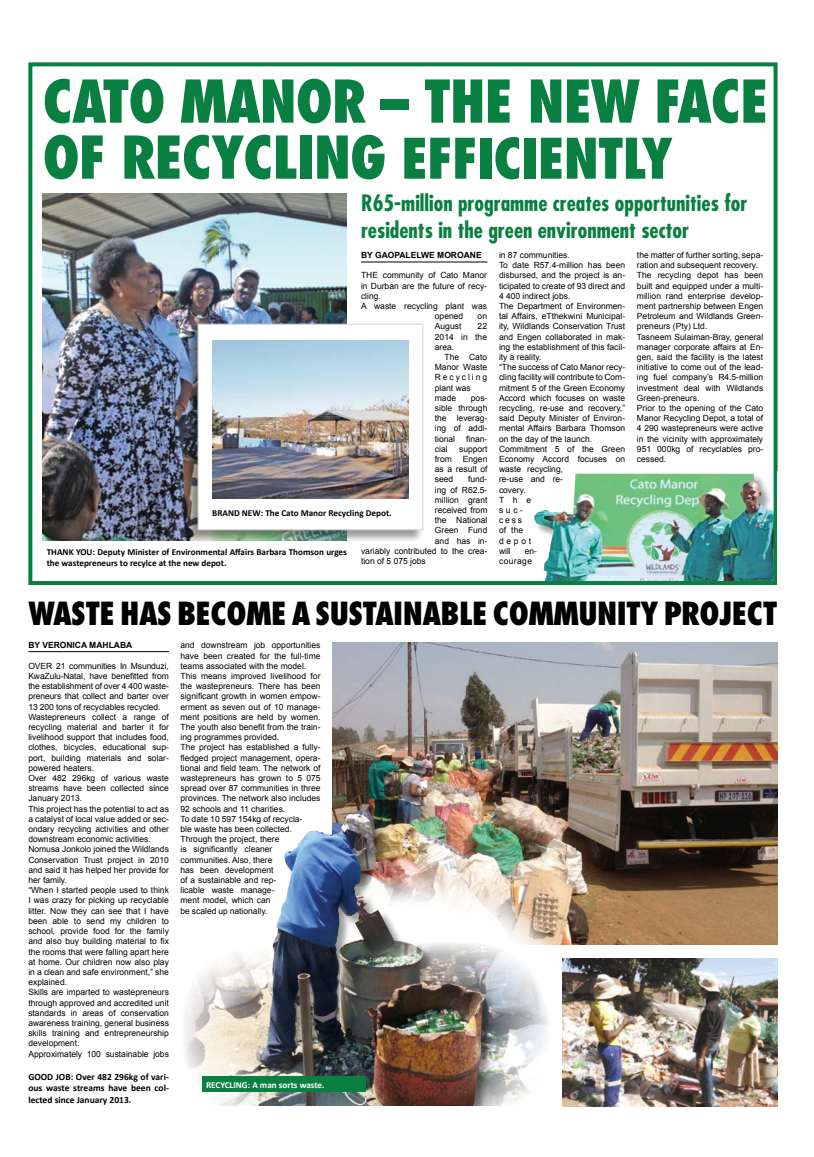
<style>
.page{position:relative;width:814px;height:1157px;background:#fff}
.page>*{position:absolute;margin:0;border:0;box-sizing:border-box;transform-origin:0 0}
.t1{font:800 condensed 57.3px "Futura";letter-spacing:-.02em;color:#097f41}
.t2{font:800 condensed 54.3px "Futura";color:#097f41}
.t3{font:800 condensed 31px "Futura";letter-spacing:-.02em;color:#000}
.t4{font:700 condensed 22px/26.4px "Futura";color:#097f41}
.t5{font:700 9.5px/11.4px "Calibri";color:#000;text-align:justify}
.t6{font:700 9.1px/11px "Calibri";color:#000}
.t7{font:700 9.1px "Calibri";color:#fff}
.t8{font:8.5px/10.2px "Arial";color:#000}
.t9{font:700 8.5px "Arial";color:#000}
.t10{font:8.5px/10.2px "Arial";letter-spacing:.045em;color:#000}
.s1{font-size:57.3px}
</style>
<div class="page">
<img style="left:43px;top:194px;width:304px;height:347px">
<hr style="left:28px;top:651px;width:141px;height:1px;background:#000">
<hr style="left:361px;top:262px;width:126px;height:1px;background:#000">
<div style="left:186px;top:323px;width:238px;height:219px;background:#000;opacity:.4"></div>
<div style="left:197px;top:324px;width:226px;height:206px;background:#fff;border:1px solid #d1d3d4"></div>
<img style="left:332px;top:642px;width:445px;height:302px">
<img style="left:212px;top:340px;width:196px;height:158px">
<img style="left:534px;top:473px;width:238px;height:107px">
<div style="left:28px;top:62px;width:749px;height:523px;border:4px solid #097f41"></div>
<svg style="left:252px;top:872px;width:311px;height:203px"></svg>
<img style="left:184px;top:941px;width:366px;height:165px">
<div style="left:258px;top:813px;width:238px;height:320px;background:#000;opacity:.4"></div>
<img style="left:259px;top:814px;width:226px;height:292px">
<div style="left:0;top:1106px;width:777px;height:33px;background:#fff"></div>
<div style="left:202px;top:1076px;width:163px;height:16px;background:#097f41"></div>
<img style="left:563px;top:958px;width:214px;height:148px">
<h1 class="t1" style="left:43px;top:65px;width:31px">CATO</h1>
<h1 class="t1" style="left:180px;top:65px;width:39px">MANO</h1>
<h1 class="t1" style="left:332px;top:65px;width:376px">R – THE NEW FACE</h1>
<h1 class="t1" style="left:43px;top:121px;width:228px">OF RECYCLIN</h1>
<h2 class="t2" style="left:350px;top:124px;width:152px"><span class="s1">G</span> EFFICIENTL</h2>
<h2 class="t2" style="left:641px;top:124px;width:33px">Y</h2>
<h3 class="t4" style="left:361px;top:190px;width:388px">R65-million programme creates opportunities for residents in the green environment sector</h3>
<p class="t8" style="left:637px;top:250px;width:128px">the matter of further sorting, sepa&shy;ration and subsequent recovery.<br>The recycling depot has been built and equipped under a multi&shy;million rand enterprise develop&shy;ment partnership between Engen<br>Petroleum and Wildlands Green&shy;preneurs (Pty) Ltd.<br>Tasneem Sulaiman-Bray, general manager corporate affairs at En&shy;gen, said the facility is the latest initiative to come out of the lead&shy;ing fuel company’s R4.5-million investment deal with Wildlands<br>Green-preneurs.<br>Prior to the opening of the Cato<br>Manor Recycling Depot, a total of<br>4 290 wastepreneurs were active in the vicinity with approximately<br>951 000kg of recyclables pro&shy;cessed.</p>
<p class="t8" style="left:499px;top:250px;width:128px">in 87 communities.<br>To date R57.4-million has been disbursed, and the project is an&shy;ticipated to create of 93 direct and<br>4 400 indirect jobs.<br>The Department of Environmen&shy;tal Affairs, eTthekwini Municipal&shy;ity, Wildlands Conservation Trust and Engen collaborated in mak&shy;ing the establishment of this facil&shy;ity a reality.<br>“The success of Cato Manor recy&shy;cling facility will contribute to Com&shy;mitment 5 of the Green Economy<br>Accord which focuses on waste recycling, re-use and recovery,” said Deputy Minister of Environ&shy;mental Affairs Barbara Thomson on the day of the launch.<br>Commitment 5 of the Green<br>Economy Accord focuses on waste recycling,<br>re-use and re-<br>covery.<br>The<br>suc-<br>cess<br>of the<br>depot<br>will</p>
<p class="t9" style="left:361px;top:249px;width:121px">BY GAOPALELWE MOROANE</p>
<p class="t8" style="left:361px;top:270px;width:127px">THE community of Cato Manor</p>
<p class="t8" style="left:361px;top:280px;width:127px">in Durban are the future of recy-</p>
<p class="t8" style="left:361px;top:291px;width:21px">cling.</p>
<p class="t8" style="left:361px;top:301px;width:127px">A waste recycling plant was</p>
<p class="t8" style="left:435px;top:311px;width:30px">opened</p>
<p class="t8" style="left:477px;top:311px;width:11px">on</p>
<p class="t8" style="left:435px;top:321px;width:28px">August</p>
<p class="t8" style="left:435px;top:321px;width:54px;text-align:justify;text-indent:43px">22<br>2014 in the area.</p>
<p class="t8" style="left:435px;top:352px;width:54px;text-indent:10px">The Cato<br>Manor Waste<br>Recycling plant was made</p>
<p class="t8" style="left:435px;top:393px;width:54px;text-align:justify;text-indent:36px">pos&shy;sible through the leverag&shy;ing of addi&shy;tional</p>
<p class="t8" style="left:466px;top:433px;width:23px">finan-</p>
<p class="t8" style="left:435px;top:444px;width:14px">cial</p>
<p class="t8" style="left:459px;top:444px;width:30px">support</p>
<p class="t8" style="left:435px;top:454px;width:18px">from</p>
<p class="t8" style="left:435px;top:454px;width:54px;text-align:justify;text-indent:28px">Engen as a result of seed</p>
<p class="t8" style="left:468px;top:474px;width:21px">fund-</p>
<p class="t8" style="left:435px;top:484px;width:54px">ing of R62.5-</p>
<p class="t8" style="left:435px;top:495px;width:54px">million grant</p>
<p class="t8" style="left:435px;top:505px;width:54px">received from</p>
<p class="t8" style="left:435px;top:515px;width:54px">the National</p>
<p class="t8" style="left:435px;top:525px;width:54px">Green Fund</p>
<p class="t8" style="left:435px;top:535px;width:54px">and has in-</p>
<p class="t8" style="left:361px;top:546px;width:128px">variably contributed to the crea-</p>
<p class="t8" style="left:361px;top:556px;width:66px">tion of 5 075 jobs</p>
<p class="t6" style="left:212px;top:507px;width:181px">BRAND NEW: The Cato Manor Recycling Depot.</p>
<p class="t6" style="left:47px;top:546px;width:301px">THANK YOU: Deputy Minister of Environmental Affairs Barbara Thomson urges the wastepreneurs to recylce at the new depot.</p>
<h3 class="t3" style="left:28px;top:593px;width:168px">WASTE HAS BECOME</h3>
<h3 class="t3" style="left:292px;top:593px;width:487px">A SUSTAINABLE COMMUNITY PROJECT</h3>
<p class="t10" style="left:499px;top:546px;width:40px;text-indent:26px">en&shy;courage</p>
<p class="t9" style="left:28px;top:640px;width:105px">BY VE RONICA MAHLABA</p>
<p class="t8" style="left:28px;top:661px;width:142px">OVER 21 communities In Msunduzi, KwaZulu-Natal, have benefitted from the establishment of over 4 400 waste&shy;preneurs that collect and barter over 13 200 tons of recyclables recycled.<br>Wastepreneurs collect a range of recycling material and barter it for livelihood support that includes food, clothes, bicycles, educational sup&shy;port, building materials and solar&shy;powered heaters.<br>Over 482 296kg of various waste streams have been collected since January 2013.<br>This project has the potential to act as a catalyst of local value added or sec&shy;ondary recycling activities and other downstream economic activities.<br>Nomusa Jonkolo joined the Wildlands Conservation Trust project in 2010 and said it has helped her provide for her family.<br>“When I started people used to think I was crazy for picking up recyclable litter. Now they can see that I have been able to send my children to school, provide food for the family and also buy building material to fix the rooms that were falling apart here at home. Our children now also play in a clean and safe environment,” she explained.<br>Skills are imparted to wastepreneurs through approved and accredited unit standards in areas of conservation awareness training, general business skills training and entrepreneurship development.<br>Approximately 100 sustainable jobs</p>
<p class="t5" style="left:28px;top:1070px;width:142px">GOOD JOB: Over 482 296kg of vari&shy;ous waste streams have been col&shy;lected since January 2013.</p>
<p class="t8" style="left:180px;top:640px;width:141px">and downstream job opportunities have been created for the full-time teams associated with the model.<br>This means improved livelihood for the wastepreneurs. There has been significant growth in women empow&shy;erment as seven out of 10 manage&shy;ment positions are held by women.<br>The youth also benefit from the train&shy;ing programmes provided.<br>The project has established a fully&shy;fledged project management, opera&shy;tional and field team. The network of wastepreneurs has grown to 5 075 spread over 87 communities in three provinces. The network also includes<br>92 schools and 11 charities.<br>To date 10 597 154kg of recycla-<br>ble waste has been collected.<br>Through the project, there<br>is significantly cleaner communities. Also, there<br>has been development<br>of a sustainable and rep-<br>licable waste manage-<br>ment model, which can<br>be scaled up nationally.</p>
<p class="t7" style="left:206px;top:1079px;width:120px">RECYCLING: A man sorts waste.</p>
</div>
